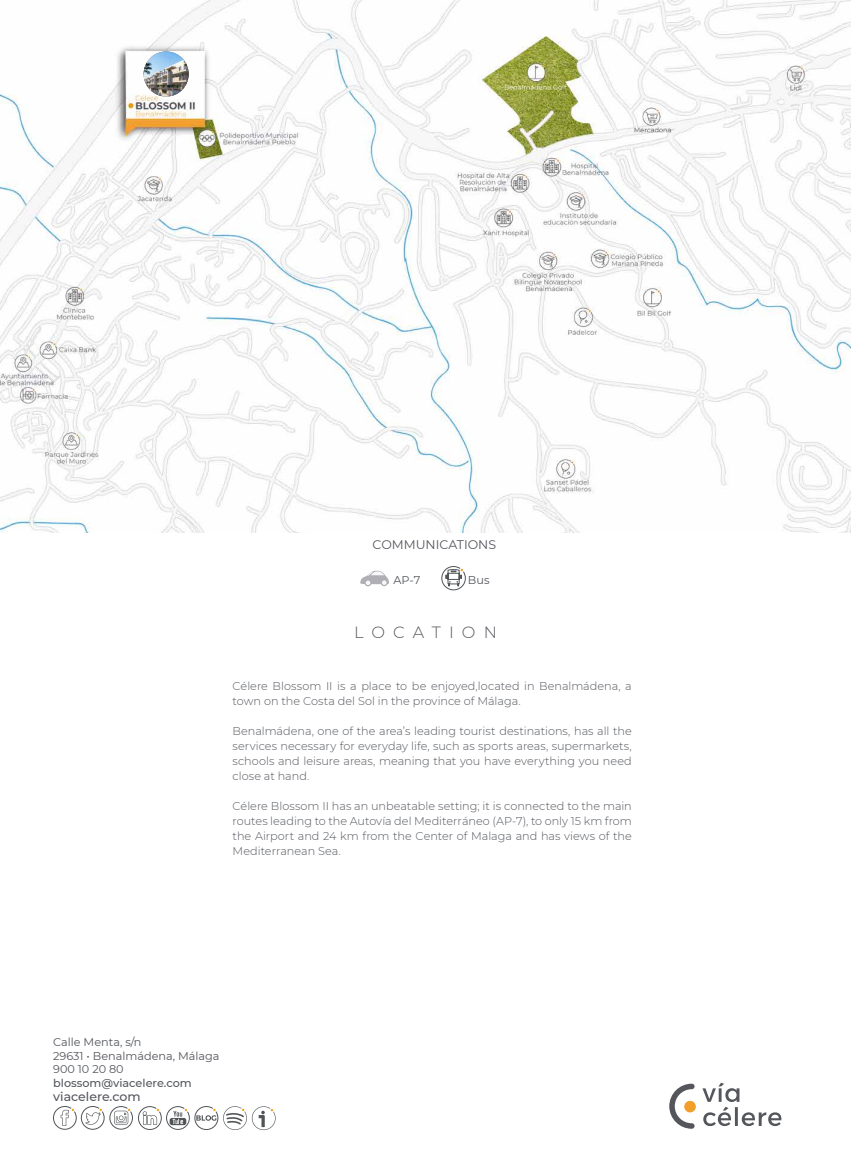
<style>
.page{position:relative;width:851px;height:1170px;background:#fff}
.page>*{position:absolute;margin:0;border:0;box-sizing:border-box;transform-origin:0 0}
.t1{font:300 16.25px "Montserrat";letter-spacing:.5em;color:#54565c}
.t2{font:12.5px "Montserrat";color:#54565c}
.t3{font:500 12.5px "Montserrat";color:#54565c}
.t4{font:300 11.25px/15px "Montserrat";color:#54565c;text-align:justify}
.t5{font:11.25px/13.8px "Montserrat";color:#54565c}
.t6{font:500 11.25px "Montserrat";color:#54565c}
</style>
<div class="page">
<img style="left:0;top:0;width:850px;height:532px">
<svg style="left:669px;top:1082px;width:112px;height:46px"></svg>
<div style="left:364px;top:579px;width:7px;height:7px;background:#b0afb5;border-radius:50%"></div>
<svg style="left:360px;top:570px;width:29px;height:15px"></svg>
<svg style="left:441px;top:566px;width:25px;height:24px"></svg>
<img style="left:144px;top:51px;width:45px;height:46px;border-radius:23px">
<svg style="left:53px;top:1106px;width:222px;height:23px"></svg>
<p class="t2" style="left:372px;top:536px;width:125px">COMMUNICATIONS</p>
<p class="t5" style="left:393px;top:572px;width:28px">AP-7</p>
<p class="t5" style="left:468px;top:573px;width:23px">Bus</p>
<h1 class="t1" style="left:354px;top:621px;width:144px">LOCATION</h1>
<p class="t4" style="left:232px;top:678px;width:400px">Célere Blossom II is a place to be enjoyed,located in Benalmádena, a town on the Costa del Sol in the province of Málaga.</p>
<p class="t4" style="left:232px;top:723px;width:401px">Benalmádena, one of the area’s leading tourist destinations, has all the services necessary for everyday life, such as sports areas, supermarkets, schools and leisure areas, meaning that you have everything you need close at hand.</p>
<p class="t4" style="left:232px;top:798px;width:401px">Célere Blossom II has an unbeatable setting; it is connected to the main routes leading to the Autovía del Mediterráneo (AP-7), to only 15 km from the Airport and 24 km from the Center of Malaga and has views of the Mediterranean Sea.</p>
<p class="t5" style="left:53px;top:1034px;width:168px">Calle Menta, s/n<br>29631 • Benalmádena, Málaga<br>900 10 20 80</p>
<p class="t6" style="left:53px;top:1075px;width:140px">blossom@viacelere.com</p>
<p class="t3" style="left:53px;top:1087px;width:89px">viacelere.com</p>
</div>
